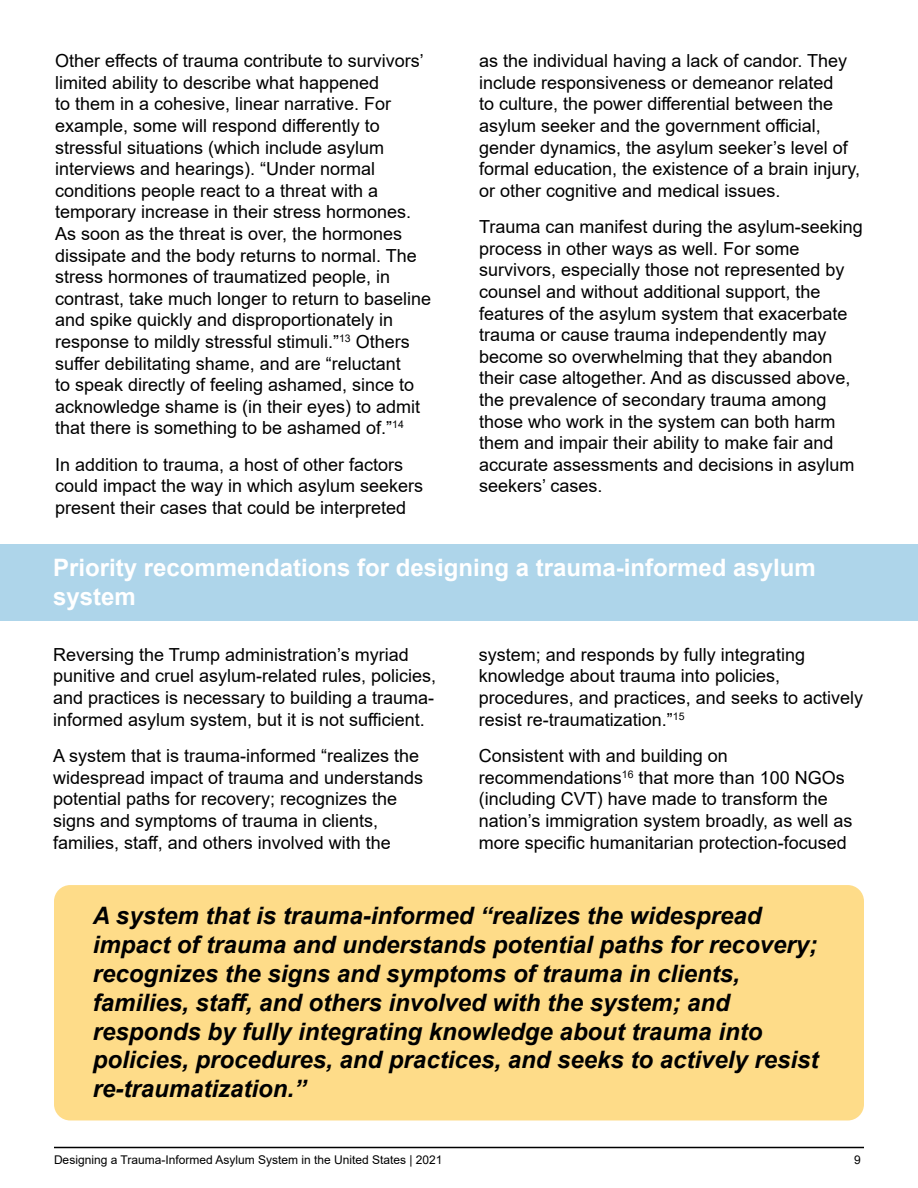
<style>
.page{position:relative;width:918px;height:1188px;background:#fff}
.page>*{position:absolute;margin:0;border:0;box-sizing:border-box;transform-origin:0 0}
.t1{font:italic 700 24px/28.8px "Arial";color:#000}
.t2{font:700 24px/28.8px "Arial";color:#fff}
.t3{font:18px/21.6px "Arial";color:#000}
.t4{font:12px "Arial";color:#000}
</style>
<div class="page">
<hr style="left:54px;top:1147px;width:810px;height:1px;background:#000">
<div style="left:54px;top:885px;width:810px;height:235px;background:#fedc89;border-radius:16px"></div>
<div style="left:0;top:545px;width:917px;height:76px;background:#aed5ea"></div>
<p class="t3" style="left:55px;top:50px;width:378px">Other effects of trauma contribute to survivors’ limited ability to describe what happened<br>to them in a cohesive, linear narrative. For example, some will respond differently to stressful situations (which include asylum interviews and hearings). “Under normal conditions people react to a threat with a temporary increase in their stress hormones.<br>As soon as the threat is over, the hormones dissipate and the body returns to normal. The stress hormones of traumatized people, in contrast, take much longer to return to baseline and spike quickly and disproportionately in response to mildly stressful stimuli.”<sup>13</sup> Others suffer debilitating shame, and are “reluctant<br>to speak directly of feeling ashamed, since to acknowledge shame is (in their eyes) to admit that there is something to be ashamed of.”<sup>14</sup></p>
<p class="t3" style="left:55px;top:454px;width:370px">In addition to trauma, a host of other factors could impact the way in which asylum seekers present their cases that could be interpreted</p>
<p class="t3" style="left:479px;top:50px;width:382px">as the individual having a lack of candor. They include responsiveness or demeanor related<br>to culture, the power differential between the asylum seeker and the government official, gender dynamics, the asylum seeker’s level of formal education, the existence of a brain injury, or other cognitive and medical issues.</p>
<p class="t3" style="left:479px;top:216px;width:385px">Trauma can manifest during the asylum-seeking process in other ways as well. For some survivors, especially those not represented by counsel and without additional support, the features of the asylum system that exacerbate trauma or cause trauma independently may become so overwhelming that they abandon their case altogether. And as discussed above, the prevalence of secondary trauma among those who work in the system can both harm them and impair their ability to make fair and accurate assessments and decisions in asylum seekers’ cases.</p>
<h1 class="t2" style="left:53px;top:554px;width:764px">Priority recommendations for designing a trauma-informed asylum system</h1>
<p class="t3" style="left:53px;top:644px;width:385px">Reversing the Trump administration’s myriad punitive and cruel asylum-related rules, policies, and practices is necessary to building a trauma&shy;informed asylum system, but it is not sufficient.</p>
<p class="t3" style="left:53px;top:745px;width:372px">A system that is trauma-informed “realizes the widespread impact of trauma and understands potential paths for recovery; recognizes the signs and symptoms of trauma in clients, families, staff, and others involved with the</p>
<p class="t3" style="left:479px;top:644px;width:386px">system; and responds by fully integrating knowledge about trauma into policies, procedures, and practices, and seeks to actively resist re-traumatization.”<sup>15</sup></p>
<p class="t3" style="left:479px;top:745px;width:375px">Consistent with and building on recommendations<sup>16</sup> that more than 100 NGOs (including CVT) have made to transform the nation’s immigration system broadly, as well as more specific humanitarian protection-focused</p>
<p class="t1" style="left:93px;top:902px;width:727px">A system that is trauma-informed “realizes the widespread impact of trauma and understands potential paths for recovery; recognizes the signs and symptoms of trauma in clients, families, staff, and others involved with the system; and responds by fully integrating knowledge about trauma into policies, procedures, and practices, and seeks to actively resist re-traumatization.”</p>
<p class="t4" style="left:54px;top:1151px;width:390px">Designing a Trauma-Informed Asylum System in the United States | 2021</p>
<p class="t4" style="left:854px;top:1151px;width:8px">9</p>
</div>
